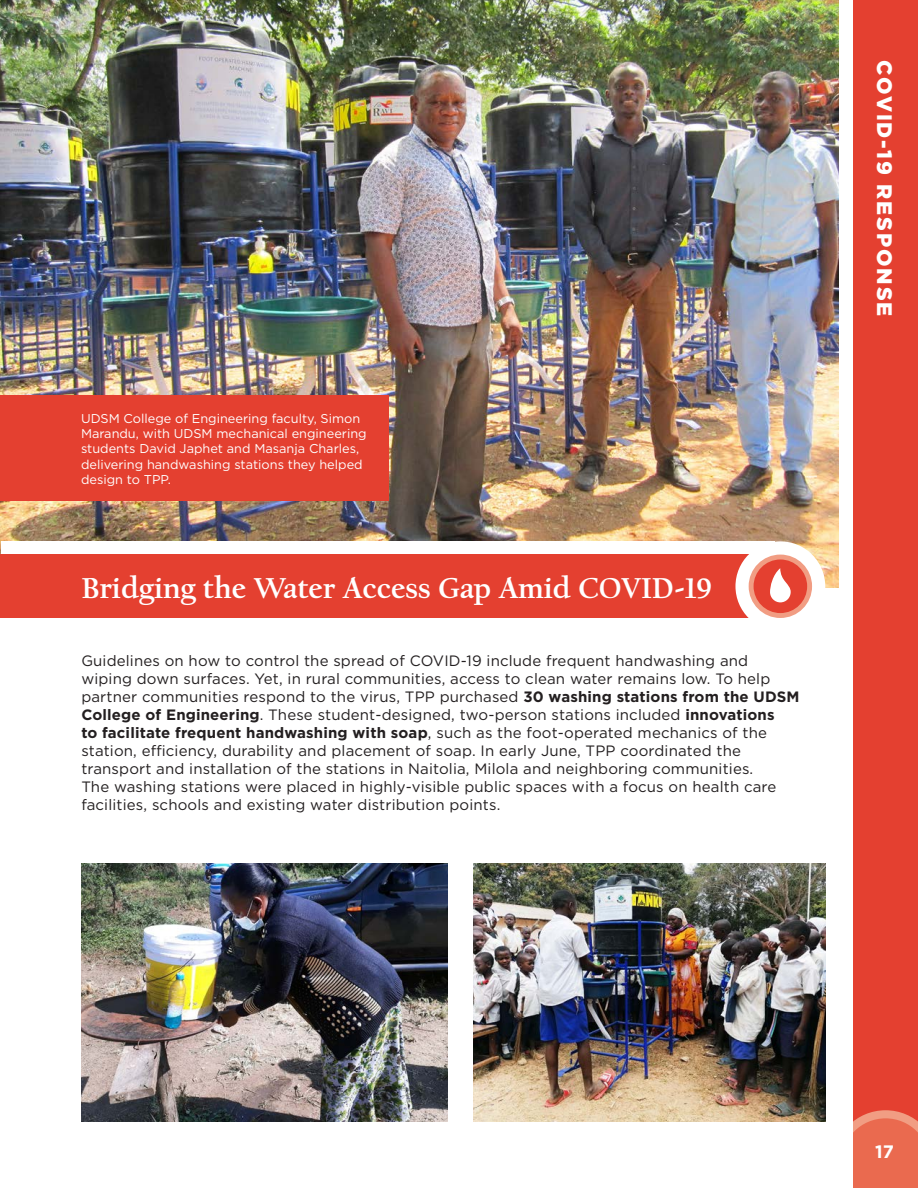
<style>
.page{position:relative;width:918px;height:1188px;background:#fff}
.page>*{position:absolute;margin:0;border:0;box-sizing:border-box;transform-origin:0 0}
.Sub_Head{font:700 30px "Californian FB Text";color:#fff}
.t1{font:900 21px "Gotham";letter-spacing:.09em;color:#fff}
.t2{font:700 18px "Gotham";color:#fff}
.t3{font:15px/18px "Gotham";letter-spacing:.01em;color:#231f20}
.t4{font:12.75px/15.3px "Gotham";color:#fff}
.s1{font-weight:700}
</style>
<div class="page">
<img style="left:1px;top:0;width:837px;height:587px">
<div style="left:1px;top:541px;width:773px;height:77px;background:#fff"></div>
<div style="left:0;top:555px;width:774px;height:63px;background:#e44030"></div>
<div style="left:735px;top:541px;width:90px;height:90px;background:#fff;border-radius:50%"></div>
<svg style="left:751px;top:557px;width:59px;height:59px;background:#e54c3a"></svg>
<div style="left:749px;top:555px;width:63px;height:63px;border:5px solid #f19d83;border-radius:50%"></div>
<div style="left:853px;top:0;width:65px;height:1188px;background:#e44030"></div>
<svg style="left:853px;top:1110px;width:65px;height:78px;background:#ea6d53"></svg>
<svg style="left:770px;top:568px;width:21px;height:34px"></svg>
<div style="left:0;top:395px;width:389px;height:106px;background:#e44030"></div>
<img style="left:81px;top:863px;width:366px;height:258px">
<img style="left:473px;top:863px;width:352px;height:258px">
<p class="t4" style="left:81px;top:410px;width:287px">UDSM College of Engineering faculty, Simon Marandu, with UDSM mechanical engineering students David Japhet and Masanja Charles, delivering handwashing stations they helped design to TPP.</p>
<p class="Sub_Head" style="left:81px;top:570px;width:632px">Bridging the Water Access Gap Amid COVID-19</p>
<p class="t3" style="left:81px;top:651px;width:720px">Guidelines on how to control the spread of COVID-19 include frequent handwashing and wiping down surfaces. Yet, in rural communities, access to clean water remains low. To help partner communities respond to the virus, TPP purchased <span class="s1">30 washing stations from the UDSM College of Engineering</span>. These student-designed, two-person stations included <span class="s1">innovations<br>to facilitate frequent handwashing with soap</span>, such as the foot-operated mechanics of the station, efficiency, durability and placement of soap. In early June, TPP coordinated the transport and installation of the stations in Naitolia, Milola and neighboring communities.<br>The washing stations were placed in highly-visible public spaces with a focus on health care facilities, schools and existing water distribution points.</p>
<h1 class="t1" style="left:899px;top:60px;width:257px;rotate:90deg">COVID-19 RESPONSE</h1>
<p class="t2" style="left:875px;top:1140px;width:20px">17</p>
</div>
